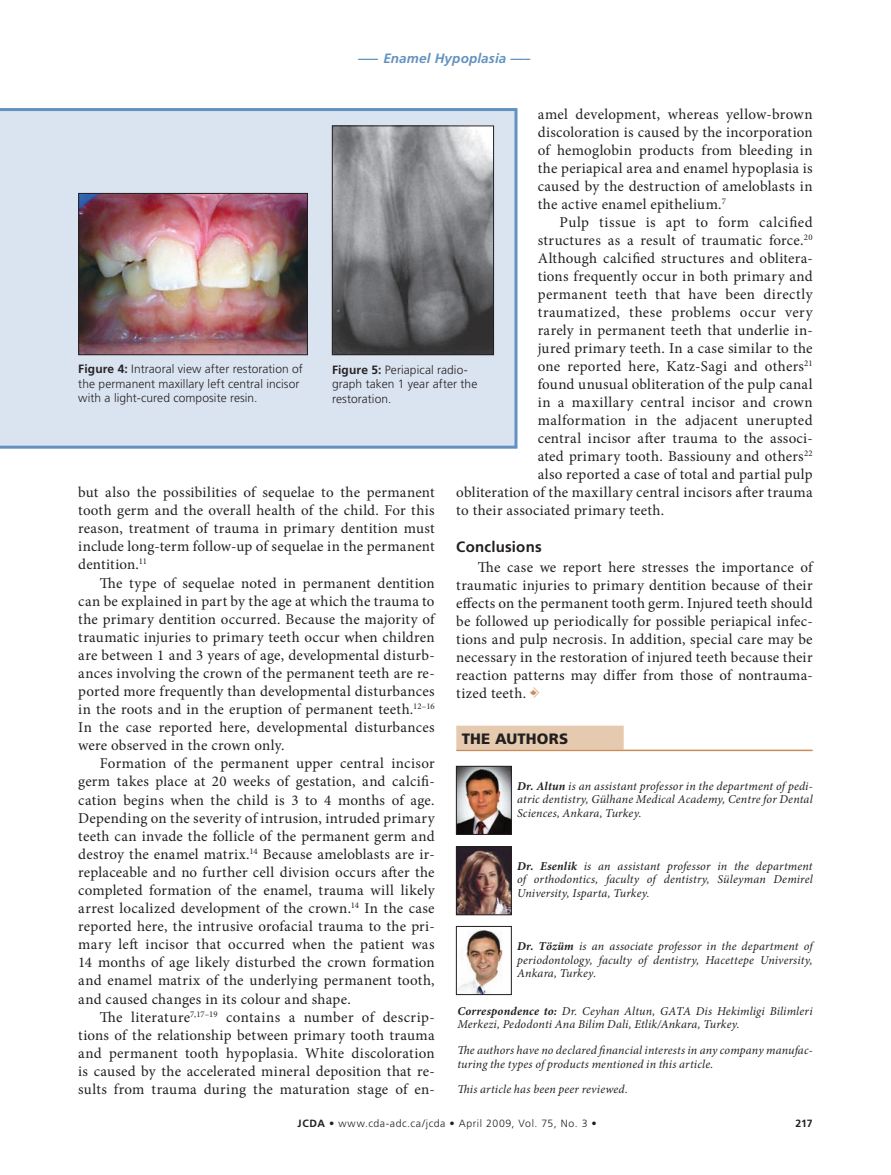
<style>
.page{position:relative;width:891px;height:1175px;background:#fff}
.page>*{position:absolute;margin:0;border:0;box-sizing:border-box;transform-origin:0 0}
.t1{font:15px/18.1px "Minion Pro";letter-spacing:.02em;color:#231f20;text-align:justify}
.t2{font:700 15px "Frutiger LT Std";letter-spacing:.015em;color:#231f20}
.t3{font:900 15px "Frutiger LT Std";letter-spacing:.015em;color:#231f20}
.t4{font:italic 700 13.5px "Frutiger LT Std";letter-spacing:.01em;color:#6392c1}
.t5{font:italic 12px/13.5px "Minion Pro";letter-spacing:.015em;color:#231f20;text-align:justify}
.t6{font:300 12px/14.4px "Frutiger LT Std";letter-spacing:.01em;color:#262324}
.t7{font:300 10.5px "Frutiger LT Std";letter-spacing:.055em;color:#231f20}
.t8{font:700 10.5px "Frutiger LT Std";color:#231f20}
.s1{font-family:"CDA";color:#c98c58}
.s2{font-weight:700}
</style>
<div class="page">
<div style="left:0;top:108px;width:518px;height:340px;background:#dae3f0"></div>
<div style="left:456px;top:725px;width:168px;height:24px;background:#e6caaf"></div>
<hr style="left:456px;top:749px;width:357px;height:2px;background:#c98c58">
<img style="left:80px;top:195px;width:226px;height:158px">
<div style="left:78px;top:193px;width:230px;height:162px;border:1px solid #231f20"></div>
<img style="left:334px;top:127px;width:158px;height:226px">
<div style="left:332px;top:125px;width:162px;height:230px;border:1px solid #231f20"></div>
<img style="left:458px;top:848px;width:52px;height:65px">
<div style="left:456px;top:846px;width:56px;height:69px;border:1px solid #231f20"></div>
<img style="left:458px;top:768px;width:52px;height:64px">
<div style="left:456px;top:766px;width:56px;height:68px;border:1px solid #231f20"></div>
<img style="left:458px;top:929px;width:45px;height:64px">
<div style="left:456px;top:926px;width:56px;height:69px;border:1px solid #231f20"></div>
<p class="t4" style="left:358px;top:50px;width:174px">––– Enamel Hypoplasia –––</p>
<p class="t1" style="left:538px;top:105px;width:276px">amel development, whereas yellow-brown discoloration is caused by the incorporation of hemoglobin products from bleeding in the periapical area and enamel hypoplasia is caused by the destruction of ameloblasts in the active enamel epithelium.<sup>7</sup></p>
<p class="t1" style="left:559px;top:213px;width:255px">Pulp tissue is apt to form calcified</p>
<p class="t1" style="left:538px;top:231px;width:276px">structures as a result of traumatic force.<sup>20</sup></p>
<p class="t1" style="left:538px;top:249px;width:276px">Although calcified structures and oblitera-</p>
<p class="t1" style="left:538px;top:267px;width:276px">tions frequently occur in both primary and</p>
<p class="t1" style="left:538px;top:285px;width:276px">permanent teeth that have been directly</p>
<p class="t1" style="left:538px;top:303px;width:276px">traumatized, these problems occur very</p>
<p class="t1" style="left:538px;top:321px;width:276px">rarely in permanent teeth that underlie in-</p>
<p class="t1" style="left:538px;top:339px;width:276px">jured primary teeth. In a case similar to the</p>
<p class="t1" style="left:538px;top:357px;width:276px">one reported here, Katz-Sagi and others<sup>21</sup></p>
<p class="t1" style="left:538px;top:375px;width:276px">found unusual obliteration of the pulp canal</p>
<p class="t1" style="left:538px;top:393px;width:276px">in a maxillary central incisor and crown</p>
<p class="t1" style="left:538px;top:411px;width:276px">malformation in the adjacent unerupted</p>
<p class="t1" style="left:538px;top:429px;width:276px">central incisor after trauma to the associ-</p>
<p class="t1" style="left:538px;top:447px;width:276px">ated primary tooth. Bassiouny and others<sup>22</sup></p>
<p class="t1" style="left:538px;top:465px;width:276px">also reported a case of total and partial pulp</p>
<p class="t1" style="left:456px;top:483px;width:358px">obliteration of the maxillary central incisors after trauma</p>
<p class="t1" style="left:456px;top:501px;width:210px">to their associated primary teeth.</p>
<p class="t2" style="left:456px;top:538px;width:87px">Conclusions</p>
<p class="t1" style="left:456px;top:558px;width:358px;text-indent:22px">The case we report here stresses the importance of traumatic injuries to primary dentition because of their effects on the permanent tooth germ. Injured teeth should be followed up periodically for possible periapical infec&shy;tions and pulp necrosis. In addition, special care may be necessary in the restoration of injured teeth because their reaction patterns may differ from those of nontrauma&shy;tized teeth. <span class="s1">a</span></p>
<p class="t3" style="left:462px;top:730px;width:108px">THE AUTHORS</p>
<p class="t5" style="left:517px;top:779px;width:297px"><span class="s2">Dr. Altun</span> is an assistant professor in the department of pedi&shy;atric dentistry, Gülhane Medical Academy, Centre for Dental Sciences, Ankara, Turkey.</p>
<p class="t6" style="left:78px;top:362px;width:226px"><span class="s2">Figure 4:</span> Intraoral view after restoration of the permanent maxillary left central incisor with a light-cured composite resin.</p>
<p class="t6" style="left:332px;top:363px;width:147px"><span class="s2">Figure 5:</span> Periapical radio&shy;graph taken 1 year after the restoration.</p>
<p class="t1" style="left:78px;top:483px;width:358px">but also the possibilities of sequelae to the permanent tooth germ and the overall health of the child. For this reason, treatment of trauma in primary dentition must include long-term follow-up of sequelae in the permanent dentition.<sup>11</sup></p>
<p class="t1" style="left:78px;top:574px;width:358px;text-indent:22px">The type of sequelae noted in permanent dentition can be explained in part by the age at which the trauma to the primary dentition occurred. Because the majority of traumatic injuries to primary teeth occur when children are between 1 and 3 years of age, developmental disturb&shy;ances involving the crown of the permanent teeth are re&shy;ported more frequently than developmental disturbances in the roots and in the eruption of permanent teeth.<sup>12–16<br></sup>In the case reported here, developmental disturbances were observed in the crown only.</p>
<p class="t1" style="left:78px;top:754px;width:358px;text-indent:22px">Formation of the permanent upper central incisor germ takes place at 20 weeks of gestation, and calcifi&shy;cation begins when the child is 3 to 4 months of age.<br>Depending on the severity of intrusion, intruded primary teeth can invade the follicle of the permanent germ and destroy the enamel matrix.<sup>14</sup> Because ameloblasts are ir&shy;replaceable and no further cell division occurs after the completed formation of the enamel, trauma will likely arrest localized development of the crown.<sup>14</sup> In the case reported here, the intrusive orofacial trauma to the pri&shy;mary left incisor that occurred when the patient was 14 months of age likely disturbed the crown formation and enamel matrix of the underlying permanent tooth, and caused changes in its colour and shape.</p>
<p class="t1" style="left:78px;top:1007px;width:358px;text-indent:22px">The literature<sup>7,17–19</sup> contains a number of descrip&shy;tions of the relationship between primary tooth trauma and permanent tooth hypoplasia. White discoloration is caused by the accelerated mineral deposition that re&shy;sults from trauma during the maturation stage of en-</p>
<p class="t5" style="left:517px;top:859px;width:297px"><span class="s2">Dr. Esenlik</span> is an assistant professor in the department of orthodontics, faculty of dentistry, Süleyman Demirel University, Isparta, Turkey.</p>
<p class="t5" style="left:517px;top:939px;width:297px"><span class="s2">Dr. Tözüm</span> is an associate professor in the department of periodontology, faculty of dentistry, Hacettepe University, Ankara, Turkey.</p>
<p class="t5" style="left:457px;top:1004px;width:357px"><span class="s2">Correspondence to:</span> Dr. Ceyhan Altun, GATA Dis Hekimligi Bilimleri<br>Merkezi, Pedodonti Ana Bilim Dali, Etlik/Ankara, Turkey.</p>
<p class="t5" style="left:457px;top:1043px;width:357px">The authors have no declared financial interests in any company manufac&shy;turing the types of products mentioned in this article.</p>
<p class="t5" style="left:457px;top:1082px;width:172px">This article has been peer reviewed.</p>
<p class="t7" style="left:298px;top:1117px;width:301px"><span class="s2">JCDA •</span> www.cda-adc.ca/jcda • April 2009, Vol. 75, No. 3 •</p>
<p class="t8" style="left:795px;top:1117px;width:19px">217</p>
</div>
